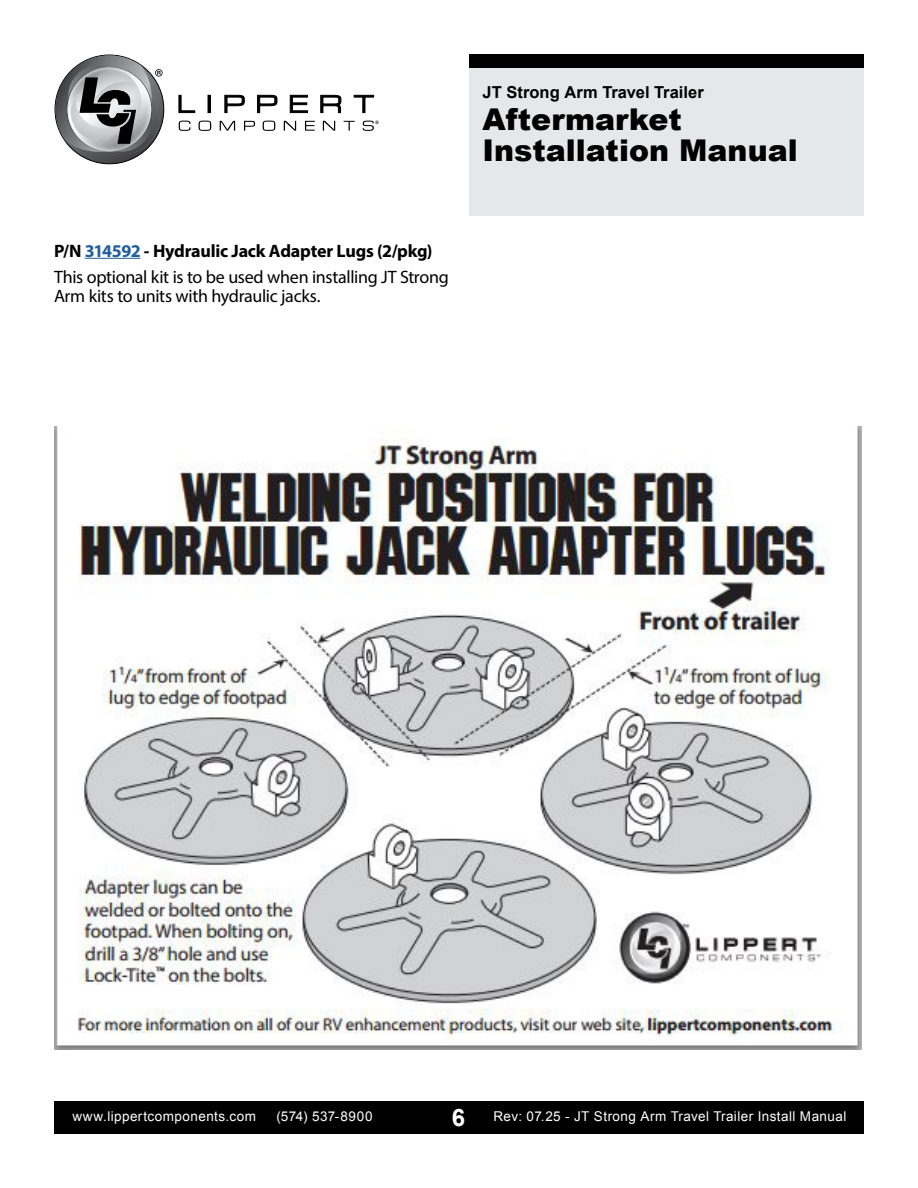
<style>
.page{position:relative;width:918px;height:1188px;background:#fff}
.page>*{position:absolute;margin:0;border:0;box-sizing:border-box;transform-origin:0 0}
.t1{font:900 30px/31.5px "Arial";color:#000}
.t2{font:18px/26.2px "Myriad Pro";letter-spacing:-.02em;color:#000}
.t3{font:700 16.5px "Arial";letter-spacing:.005em;color:#000}
.t4{font:13.5px "Arial";letter-spacing:.035em;color:#fff}
.s1{font-weight:700}
.s2{font-weight:700;color:#215e9e}
.s3{font-weight:700;font-size:24px}
</style>
<div class="page">
<div style="left:469px;top:54px;width:395px;height:162px;background:#e6e7e8"></div>
<svg style="left:179px;top:95px;width:16px;height:18px"></svg>
<svg style="left:208px;top:95px;width:2px;height:18px"></svg>
<svg style="left:225px;top:95px;width:20px;height:18px"></svg>
<svg style="left:257px;top:95px;width:20px;height:18px"></svg>
<svg style="left:290px;top:95px;width:18px;height:18px"></svg>
<svg style="left:320px;top:95px;width:21px;height:18px"></svg>
<svg style="left:354px;top:95px;width:20px;height:18px"></svg>
<svg style="left:179px;top:121px;width:12px;height:10px"></svg>
<svg style="left:199px;top:121px;width:12px;height:10px"></svg>
<svg style="left:220px;top:121px;width:15px;height:10px"></svg>
<svg style="left:244px;top:121px;width:11px;height:10px"></svg>
<svg style="left:263px;top:121px;width:12px;height:10px"></svg>
<svg style="left:284px;top:121px;width:12px;height:10px"></svg>
<svg style="left:305px;top:121px;width:10px;height:10px"></svg>
<svg style="left:323px;top:121px;width:12px;height:10px"></svg>
<svg style="left:344px;top:121px;width:11px;height:10px"></svg>
<svg style="left:55px;top:55px;width:109px;height:109px"></svg>
<svg style="left:55px;top:55px;width:108px;height:99px"></svg>
<svg style="left:363px;top:121px;width:16px;height:10px"></svg>
<div style="left:469px;top:54px;width:395px;height:14px;background:#000"></div>
<div style="left:54px;top:1102px;width:810px;height:32px;background:#000"></div>
<img style="left:54px;top:427px;width:808px;height:622px">
<hr style="left:85px;top:258px;width:55px;height:1px;background:#215e9e">
<p class="t2" style="left:54px;top:237px;width:396px"><span class="s1">P/N</span> <span class="s2">314592</span> <span class="s1">- Hydraulic Jack Adapter Lugs (2/pkg)<br></span>This optional kit is to be used when installing JT Strong</p>
<p class="t2" style="left:54px;top:283px;width:268px">Arm kits to units with hydraulic jacks.</p>
<p class="t3" style="left:483px;top:82px;width:223px">JT Strong Arm Travel Trailer</p>
<h1 class="t1" style="left:483px;top:103px;width:317px">Aftermarket<br>Installation Manual</h1>
<p class="t4" style="left:72px;top:1108px;width:185px">www.lippertcomponents.com</p>
<p class="t4" style="left:276px;top:1108px;width:98px">(574) 537-8900</p>
<p class="t4" style="left:452px;top:1108px;width:396px"><span class="s3">6</span> Rev: 07.25 - JT Strong Arm Travel Trailer Install Manual</p>
</div>
